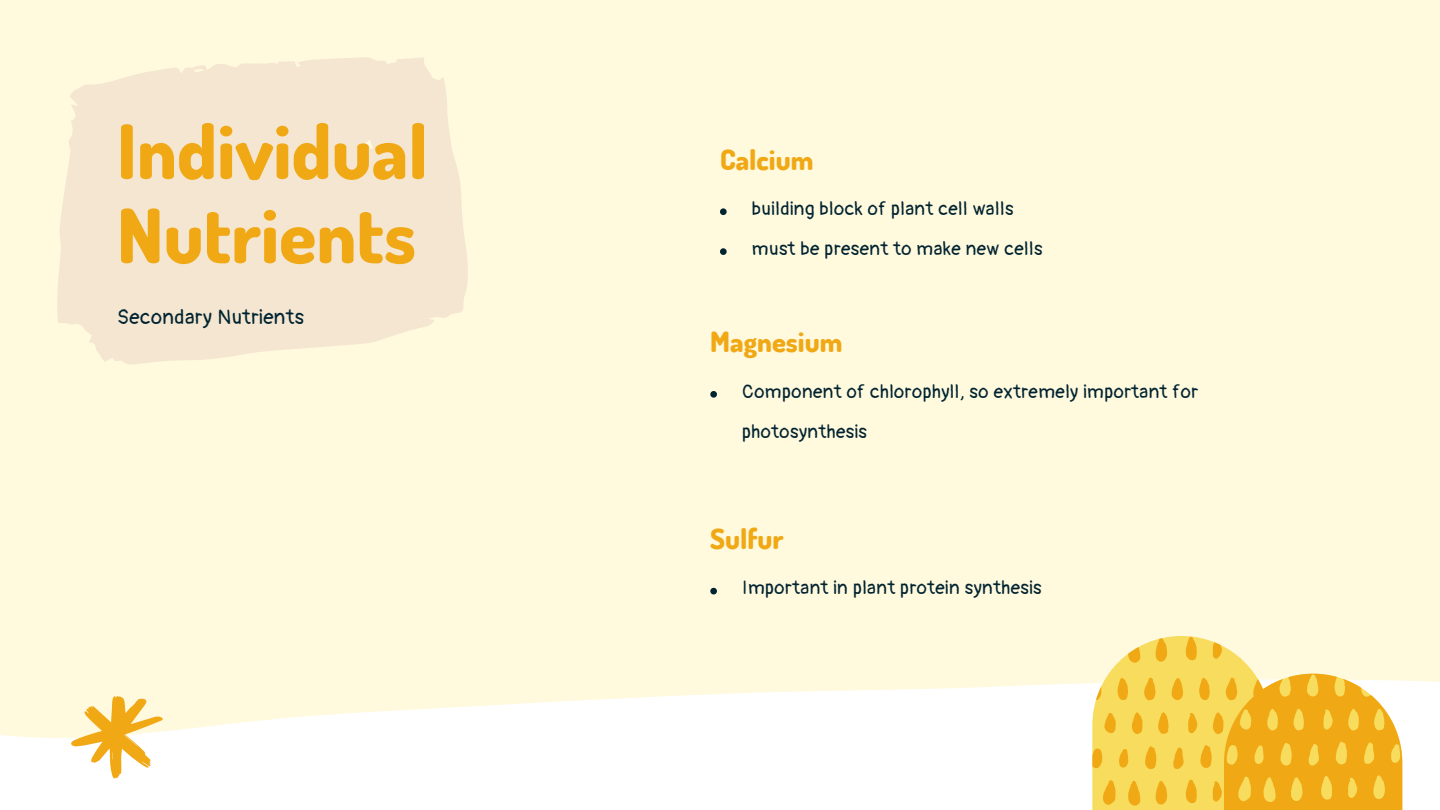
<style>
.page{position:relative;width:1440px;height:810px;background:#fff}
.page>*{position:absolute;margin:0;border:0;box-sizing:border-box;transform-origin:0 0}
.t1{font:800 75.2px/84.2px "Dosis";color:#f1a815}
.t2{font:800 28px "Dosis";color:#f1a815}
.t3{font:20.5px "Pangolin";letter-spacing:.025em;color:#002330}
.t4{font:18.8px/39.9px "Pangolin";letter-spacing:.025em;color:#002330}
</style>
<div class="page">
<div style="left:0;top:0;width:1440px;height:738px;background:#fff9de"></div>
<svg style="left:57px;top:57px;width:411px;height:308px;background:#f5e8d1"></svg>
<svg style="left:1092px;top:637px;width:310px;height:173px;background:#f6cc59"></svg>
<svg style="left:71px;top:696px;width:92px;height:82px"></svg>
<svg style="left:720px;top:208px;width:7px;height:7px"></svg>
<svg style="left:720px;top:248px;width:7px;height:7px"></svg>
<svg style="left:710px;top:391px;width:7px;height:7px"></svg>
<svg style="left:710px;top:588px;width:7px;height:6px"></svg>
<p class="t1" style="left:117px;top:107px;width:313px">Individual<br>Nutrients</p>
<p class="t3" style="left:117px;top:305px;width:189px">Secondary Nutrients</p>
<p class="t2" style="left:720px;top:141px;width:95px">Calcium</p>
<p class="t4" style="left:752px;top:189px;width:263px">building block of plant cell walls</p>
<p class="t4" style="left:752px;top:229px;width:292px">must be present to make new cells</p>
<p class="t2" style="left:710px;top:324px;width:134px">Magnesium</p>
<p class="t4" style="left:742px;top:372px;width:457px">Component of chlorophyll, so extremely important for photosynthesis</p>
<p class="t2" style="left:710px;top:520px;width:75px">Sulfur</p>
<p class="t4" style="left:742px;top:569px;width:301px">Important in plant protein synthesis</p>
</div>
